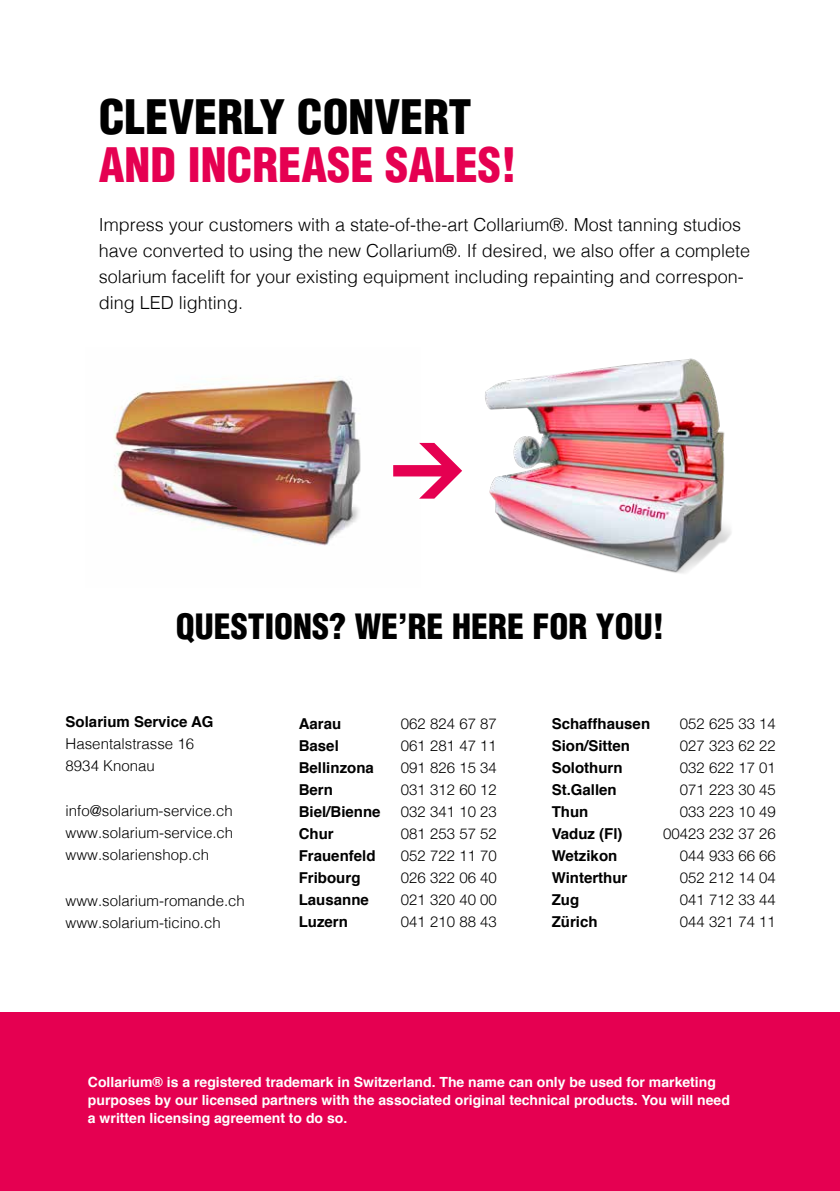
<style>
.page{position:relative;width:840px;height:1191px;background:#fff}
.page>*{position:absolute;margin:0;border:0;box-sizing:border-box;transform-origin:0 0}
.t1{font:900 73.8px "DIN";color:#e50051}
.t2{font:900 condensed 46.4px "Helvetica LT";color:#e50051}
.t3{font:900 condensed 46.4px "Helvetica LT";color:#000}
.t4{font:900 condensed 34px "Helvetica LT";color:#000}
.t5{font:300 18px/26px "Helvetica";color:#000}
.t6{font:300 15px "Helvetica Neue CE";color:#000}
.t7{font:700 15px "Helvetica";color:#000}
.t8{font:300 15px/22px "Helvetica";color:#000}
.t9{font:700 14px/18px "Helvetica";color:#fff}
</style>
<div class="page">
<div style="left:0;top:1012px;width:839px;height:179px;background:#e50051"></div>
<img style="left:114px;top:376px;width:247px;height:170px">
<img style="left:485px;top:358px;width:246px;height:215px">
<h2 class="t3" style="left:99px;top:87px;width:374px">CLEVERLY CONVERT</h2>
<h2 class="t2" style="left:99px;top:135px;width:419px">AND INCREASE SALES!</h2>
<p class="t5" style="left:99px;top:210px;width:652px">Impress your customers with a state-of-the-art Collarium®. Most tanning studios have converted to using the new Collarium®. If desired, we also offer a complete solarium facelift for your existing equipment including repainting and correspon&shy;ding LED lighting.</p>
<h1 class="t1" style="left:389px;top:416px;width:77px">&gt;</h1>
<h3 class="t4" style="left:176px;top:605px;width:489px">QUESTIONS? WE’RE HERE FOR YOU!</h3>
<p class="t7" style="left:66px;top:709px;width:149px">Solarium Service AG</p>
<p class="t8" style="left:66px;top:731px;width:130px">Hasentalstrasse 16<br>8934 Knonau</p>
<p class="t8" style="left:66px;top:798px;width:169px;text-align:justify">info@solarium-service.ch www.solarium-service.ch www.solarienshop.ch</p>
<p class="t8" style="left:66px;top:888px;width:181px">www.solarium-romande.ch www.solarium-ticino.ch</p>
<p class="t7" style="left:298px;top:711px;width:44px">Aarau</p>
<p class="t6" style="left:400px;top:714px;width:97px">062 824 67 87</p>
<p class="t7" style="left:298px;top:733px;width:42px">Basel</p>
<p class="t6" style="left:400px;top:736px;width:97px">061 281 47 11</p>
<p class="t7" style="left:298px;top:755px;width:77px">Bellinzona</p>
<p class="t6" style="left:400px;top:758px;width:97px">091 826 15 34</p>
<p class="t7" style="left:298px;top:777px;width:36px">Bern</p>
<p class="t6" style="left:400px;top:780px;width:97px">031 312 60 12</p>
<p class="t7" style="left:298px;top:799px;width:83px">Biel/Bienne</p>
<p class="t6" style="left:400px;top:802px;width:97px">032 341 10 23</p>
<p class="t7" style="left:298px;top:821px;width:36px">Chur</p>
<p class="t6" style="left:400px;top:824px;width:97px">081 253 57 52</p>
<p class="t7" style="left:298px;top:843px;width:78px">Frauenfeld</p>
<p class="t6" style="left:400px;top:846px;width:97px">052 722 11 70</p>
<p class="t7" style="left:298px;top:865px;width:63px">Fribourg</p>
<p class="t6" style="left:400px;top:868px;width:97px">026 322 06 40</p>
<p class="t7" style="left:298px;top:887px;width:72px">Lausanne</p>
<p class="t6" style="left:400px;top:890px;width:97px">021 320 40 00</p>
<p class="t7" style="left:298px;top:909px;width:51px">Luzern</p>
<p class="t6" style="left:400px;top:912px;width:97px">041 210 88 43</p>
<p class="t7" style="left:551px;top:711px;width:100px">Schaffhausen</p>
<p class="t6" style="left:679px;top:714px;width:97px">052 625 33 14</p>
<p class="t7" style="left:551px;top:733px;width:80px">Sion/Sitten</p>
<p class="t6" style="left:679px;top:736px;width:97px">027 323 62 22</p>
<p class="t7" style="left:551px;top:755px;width:72px">Solothurn</p>
<p class="t6" style="left:679px;top:758px;width:97px">032 622 17 01</p>
<p class="t7" style="left:551px;top:777px;width:67px">St.Gallen</p>
<p class="t6" style="left:679px;top:780px;width:97px">071 223 30 45</p>
<p class="t7" style="left:551px;top:799px;width:38px">Thun</p>
<p class="t6" style="left:679px;top:802px;width:97px">033 223 10 49</p>
<p class="t7" style="left:551px;top:821px;width:72px">Vaduz (Fl)</p>
<p class="t6" style="left:663px;top:824px;width:114px">00423 232 37 26</p>
<p class="t7" style="left:551px;top:843px;width:67px">Wetzikon</p>
<p class="t6" style="left:679px;top:846px;width:97px">044 933 66 66</p>
<p class="t7" style="left:551px;top:865px;width:77px">Winterthur</p>
<p class="t6" style="left:679px;top:868px;width:97px">052 212 14 04</p>
<p class="t7" style="left:551px;top:887px;width:29px">Zug</p>
<p class="t6" style="left:679px;top:890px;width:97px">041 712 33 44</p>
<p class="t7" style="left:551px;top:909px;width:47px">Zürich</p>
<p class="t6" style="left:679px;top:912px;width:97px">044 321 74 11</p>
<p class="t9" style="left:88px;top:1073px;width:643px">Collarium® is a registered trademark in Switzerland. The name can only be used for marketing purposes by our licensed partners with the associated original technical products. You will need a written licensing agreement to do so.</p>
</div>
